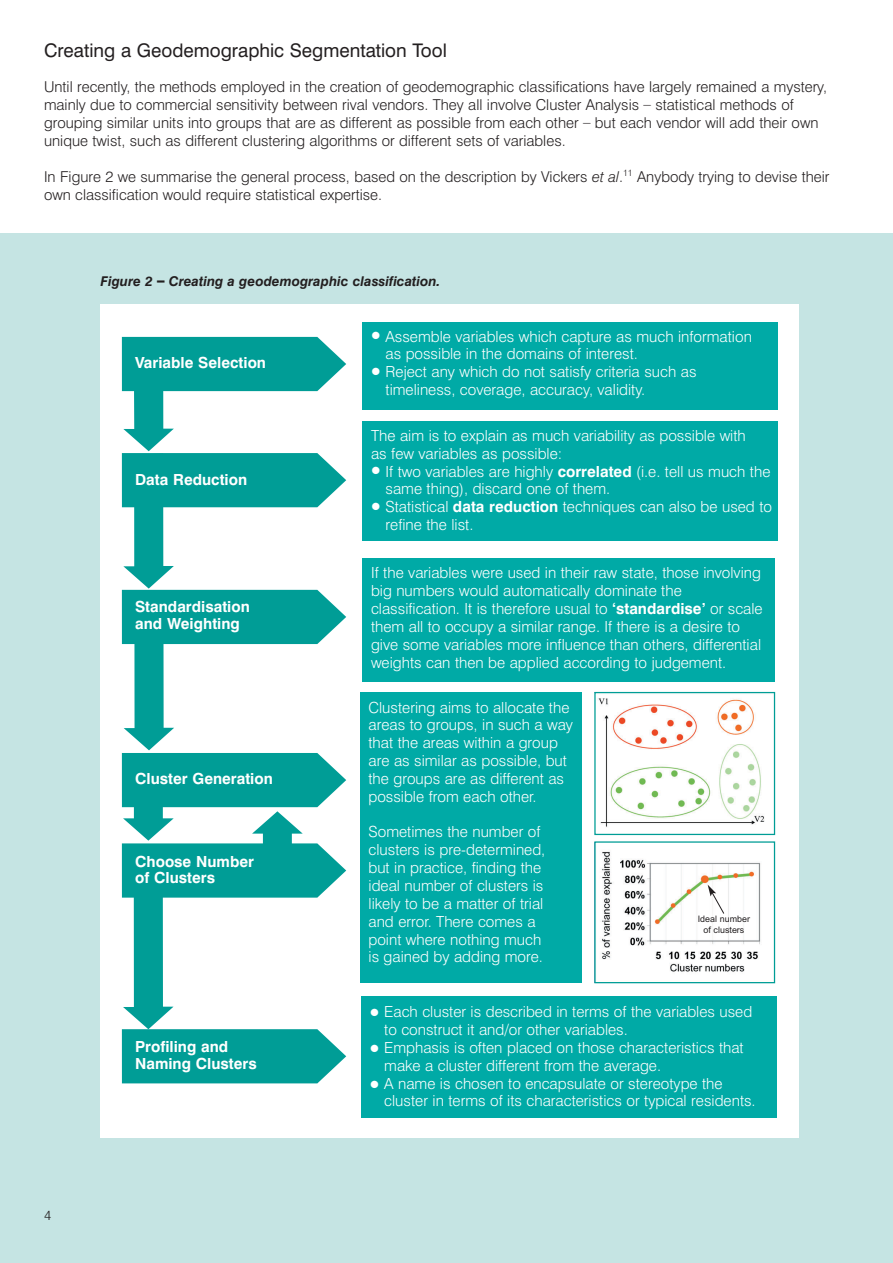
<style>
.page{position:relative;width:893px;height:1263px;background:#fff}
.page>*{position:absolute;margin:0;border:0;box-sizing:border-box;transform-origin:0 0}
.t1{font:18.75px "Swiss 721 BT";color:#231f20}
.t2{font:300 15.3px/17.9px "Swiss 721 BT";color:#fff}
.t3{font:700 15.3px/16.5px "Swiss 721 BT";color:#fff}
.t4{font:300 15px/18px "Swiss 721 BT";color:#231f20}
.t5{font:italic 700 13.5px "Swiss 721 BT";color:#231f20}
.t6{font:300 13.5px "Swiss 721 BT";color:#231f20}
.t7{font:8.85px/10.6px "Arial";color:#231f20;text-align:center}
.s1{font-style:italic}
.s2{font-weight:700}
</style>
<div class="page">
<div style="left:0;top:233px;width:892px;height:1030px;background:#c5e4e3"></div>
<div style="left:100px;top:305px;width:698px;height:833px;background:#fff"></div>
<div style="left:362px;top:322px;width:416px;height:87px;background:#00aaa6"></div>
<div style="left:361px;top:996px;width:416px;height:122px;background:#00aaa6"></div>
<div style="left:362px;top:421px;width:416px;height:120px;background:#00aaa6"></div>
<div style="left:362px;top:559px;width:413px;height:123px;background:#00aaa6"></div>
<div style="left:360px;top:693px;width:222px;height:290px;background:#00aaa6"></div>
<svg style="left:122px;top:337px;width:224px;height:746px"></svg>
<img style="left:598px;top:698px;width:167px;height:129px">
<div style="left:594px;top:692px;width:181px;height:143px;border:1px solid #009d96"></div>
<img style="left:601px;top:851px;width:160px;height:121px">
<div style="left:594px;top:841px;width:181px;height:142px;border:1px solid #009d96"></div>
<svg style="left:707px;top:885px;width:17px;height:29px"></svg>
<p class="t1" style="left:44px;top:44px;width:404px">Creating a Geodemographic Segmentation Tool</p>
<p class="t4" style="left:44px;top:79px;width:784px">Until recently, the methods employed in the creation of geodemographic classifications have largely remained a mystery, mainly due to commercial sensitivity between rival vendors. They all involve Cluster Analysis</p>
<p class="t4" style="left:643px;top:89px;width:9px">_</p>
<p class="t4" style="left:655px;top:97px;width:140px">statistical methods of</p>
<p class="t4" style="left:44px;top:115px;width:536px">grouping similar units into groups that are as different as possible from each other</p>
<p class="t4" style="left:583px;top:107px;width:9px">_</p>
<p class="t4" style="left:595px;top:115px;width:225px">but each vendor will add their own</p>
<p class="t4" style="left:44px;top:133px;width:523px">unique twist, such as different clustering algorithms or different sets of variables.</p>
<p class="t4" style="left:44px;top:169px;width:787px">In Figure 2 we summarise the general process, based on the description by Vickers <span class="s1">et al</span>.<sup>11</sup> Anybody trying to devise their own classification would require statistical expertise.</p>
<p class="t5" style="left:101px;top:276px;width:341px">Figure 2 <sup>_</sup> Creating a geodemographic classification.</p>
<p class="t6" style="left:44px;top:1210px;width:9px">4</p>
<p class="t3" style="left:135px;top:356px;width:132px">Variable Selection</p>
<p class="t3" style="left:135px;top:473px;width:114px">Data Reduction</p>
<p class="t3" style="left:135px;top:600px;width:116px">Standardisation and Weighting</p>
<p class="t3" style="left:135px;top:772px;width:139px">Cluster Generation</p>
<p class="t3" style="left:135px;top:855px;width:120px">Choose Number of Clusters</p>
<p class="t3" style="left:135px;top:1040px;width:123px">Profiling and<br>Naming Clusters</p>
<p class="t2" style="left:385px;top:329px;width:368px">Assemble variables which capture as much information as possible in the domains of interest.<br>Reject any which do not satisfy criteria such as timeliness, coverage, accuracy, validity.</p>
<p class="t2" style="left:371px;top:428px;width:376px">The aim is to explain as much variability as possible with as few variables as possible:</p>
<p class="t2" style="left:385px;top:464px;width:388px">If two variables are highly <span class="s2">correlated</span> (i.e. tell us much the same thing), discard one of them.<br>Statistical <span class="s2">data reduction</span> techniques can also be used to refine the list.</p>
<p class="t2" style="left:371px;top:565px;width:393px">If the variables were used in their raw state, those involving big numbers would automatically dominate the classification. It is therefore usual to <span class="s2">‘standardise’</span> or scale them all to occupy a similar range. If there is a desire to give some variables more influence than others, differential weights can then be applied according to judgement.</p>
<p class="t2" style="left:368px;top:699px;width:206px">Clustering aims to allocate the areas to groups, in such a way that the areas within a group are as similar as possible, but the groups are as different as possible from each other.</p>
<p class="t2" style="left:368px;top:824px;width:178px">Sometimes the number of clusters is pre-determined, but in practice, finding the ideal number of clusters is likely to be a matter of trial and error. There comes a point where nothing much is gained by adding more.</p>
<p class="t7" style="left:697px;top:915px;width:54px">Ideal number of clusters</p>
<p class="t2" style="left:384px;top:1004px;width:373px">Each cluster is described in terms of the variables used to construct it and/or other variables.<br>Emphasis is often placed on those characteristics that make a cluster different from the average.<br>A name is chosen to encapsulate or stereotype the cluster in terms of its characteristics or typical residents.</p>
</div>
